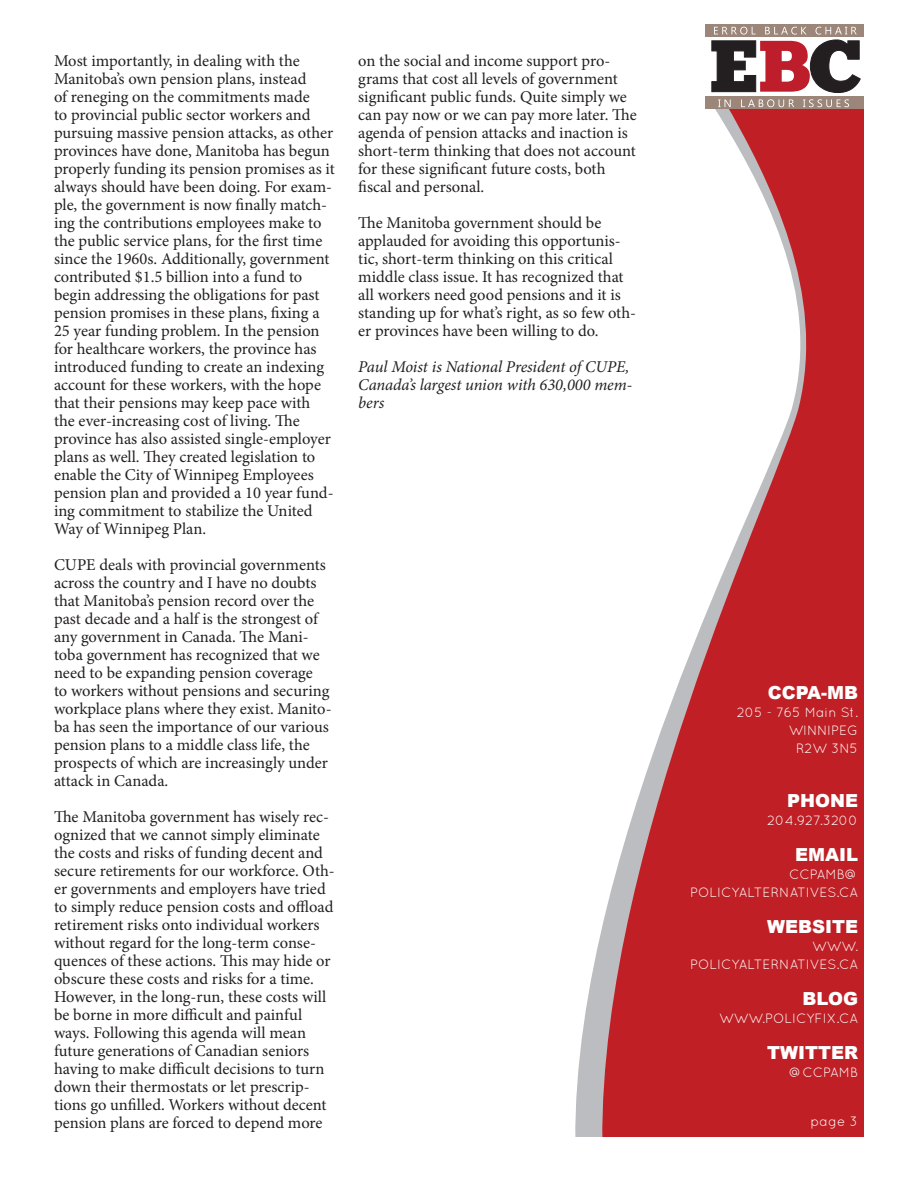
<style>
.page{position:relative;width:918px;height:1188px;background:#fff}
.page>*{position:absolute;margin:0;border:0;box-sizing:border-box;transform-origin:0 0}
.t1{font:900 18px "Arial";color:#fff}
.t2{font:16.5px/18px "Minion Pro";color:#231f20}
.t3{font:italic 16.5px/18px "Minion Pro";letter-spacing:-.005em;color:#231f20}
.t4{font:13.5px "Quicksand";color:#fff}
</style>
<div class="page">
<svg style="left:579px;top:109px;width:285px;height:1027px;fill:#c02025"></svg>
<div style="left:705px;top:24px;width:159px;height:13px;background:#9b8679"></div>
<svg style="left:711px;top:27px;width:150px;height:66px"></svg>
<div style="left:705px;top:97px;width:159px;height:12px;background:#9b8679"></div>
<svg style="left:718px;top:99px;width:13px;height:8px"></svg>
<svg style="left:741px;top:99px;width:53px;height:8px"></svg>
<svg style="left:803px;top:99px;width:46px;height:8px"></svg>
<p class="t2" style="left:54px;top:52px;width:282px">Most importantly, in dealing with the Manitoba’s own pension plans, instead<br>of reneging on the commitments made<br>to provincial public sector workers and pursuing massive pension attacks, as other provinces have done, Manitoba has begun properly funding its pension promises as it always should have been doing. For exam&shy;ple, the government is now finally match&shy;ing the contributions employees make to the public service plans, for the first time since the 1960s. Additionally, government contributed $1.5 billion into a fund to begin addressing the obligations for past pension promises in these plans, fixing a 25 year funding problem. In the pension for healthcare workers, the province has introduced funding to create an indexing account for these workers, with the hope that their pensions may keep pace with the ever-increasing cost of living. The province has also assisted single-employer plans as well. They created legislation to enable the City of Winnipeg Employees pension plan and provided a 10 year fund&shy;ing commitment to stabilize the United Way of Winnipeg Plan.</p>
<p class="t2" style="left:54px;top:556px;width:279px">CUPE deals with provincial governments across the country and I have no doubts that Manitoba’s pension record over the past decade and a half is the strongest of any government in Canada. The Mani&shy;toba government has recognized that we need to be expanding pension coverage<br>to workers without pensions and securing workplace plans where they exist. Manito&shy;ba has seen the importance of our various pension plans to a middle class life, the prospects of which are increasingly under attack in Canada.</p>
<p class="t2" style="left:54px;top:808px;width:282px">The Manitoba government has wisely rec&shy;ognized that we cannot simply eliminate the costs and risks of funding decent and secure retirements for our workforce. Oth&shy;er governments and employers have tried to simply reduce pension costs and offload retirement risks onto individual workers without regard for the long-term conse&shy;quences of these actions. This may hide or obscure these costs and risks for a time.<br>However, in the long-run, these costs will be borne in more difficult and painful ways. Following this agenda will mean future generations of Canadian seniors having to make difficult decisions to turn down their thermostats or let prescrip&shy;tions go unfilled. Workers without decent pension plans are forced to depend more</p>
<p class="t2" style="left:358px;top:52px;width:280px">on the social and income support pro&shy;grams that cost all levels of government significant public funds. Quite simply we can pay now or we can pay more later. The agenda of pension attacks and inaction is short-term thinking that does not account for these significant future costs, both fiscal and personal.</p>
<p class="t2" style="left:358px;top:214px;width:279px">The Manitoba government should be applauded for avoiding this opportunis&shy;tic, short-term thinking on this critical middle class issue. It has recognized that all workers need good pensions and it is standing up for what’s right, as so few oth&shy;er provinces have been willing to do.</p>
<p class="t3" style="left:358px;top:358px;width:276px">Paul Moist is National President of CUPE,<br>Canada’s largest union with 630,000 mem&shy;bers</p>
<p class="t1" style="left:768px;top:680px;width:92px">CCPA-MB</p>
<p class="t4" style="left:737px;top:705px;width:123px">205 - 765 Main St.</p>
<p class="t4" style="left:789px;top:723px;width:71px">WINNIPEG</p>
<p class="t4" style="left:796px;top:741px;width:64px">R2W 3N5</p>
<p class="t1" style="left:787px;top:788px;width:72px">PHONE</p>
<p class="t4" style="left:767px;top:813px;width:92px">204.927.3200</p>
<p class="t1" style="left:795px;top:842px;width:64px">EMAIL</p>
<p class="t4" style="left:789px;top:867px;width:70px">CCPAMB@</p>
<p class="t4" style="left:690px;top:885px;width:170px">POLICYALTERNATIVES.CA</p>
<p class="t1" style="left:767px;top:914px;width:92px">WEBSITE</p>
<p class="t4" style="left:812px;top:939px;width:48px">WWW.</p>
<p class="t4" style="left:690px;top:957px;width:170px">POLICYALTERNATIVES.CA</p>
<p class="t1" style="left:802px;top:986px;width:57px">BLOG</p>
<p class="t4" style="left:719px;top:1011px;width:140px">WWW.POLICYFIX.CA</p>
<p class="t1" style="left:767px;top:1040px;width:92px">TWITTER</p>
<p class="t4" style="left:789px;top:1065px;width:70px">@CCPAMB</p>
<p class="t4" style="left:810px;top:1114px;width:49px">page 3</p>
</div>
